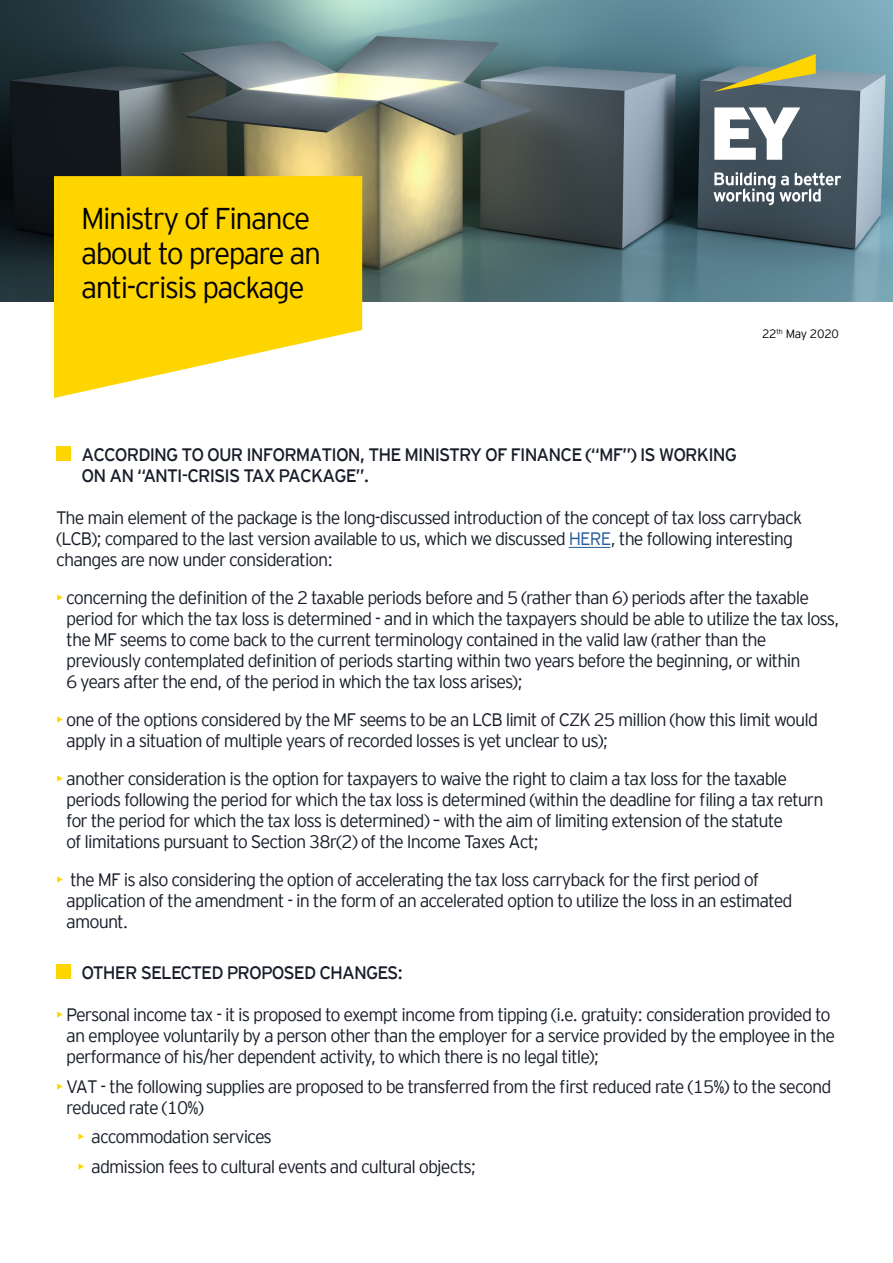
<style>
.page{position:relative;width:893px;height:1263px;background:#fff}
.page>*{position:absolute;margin:0;border:0;box-sizing:border-box;transform-origin:0 0}
.t1{font:300 30px/34.5px "EY Interstate";letter-spacing:-.05em;color:#000}
.t2{font:300 18px/21px "EY Interstate";letter-spacing:-.05em;color:#181d29}
.t3{font:18px/21px "EY Interstate";letter-spacing:-.05em;color:#181d29}
.t4{font:300 12px "EY Interstate";letter-spacing:-.02em;color:#000}
.s1{color:#275b9b}
.s2{color:#ffd500}
</style>
<div class="page">
<img style="left:0;top:0;width:893px;height:302px">
<div style="left:56px;top:446px;width:14px;height:15px;background:#ffd500"></div>
<div style="left:56px;top:964px;width:14px;height:14px;background:#ffd500"></div>
<hr style="left:569px;top:547px;width:41px;height:1px;background:#275b9b">
<svg style="left:713px;top:54px;width:103px;height:38px;background:#8c976c"></svg>
<svg style="left:713px;top:107px;width:128px;height:98px"></svg>
<svg style="left:54px;top:176px;width:308px;height:222px;fill:#ffd500"></svg>
<h1 class="t1" style="left:81px;top:200px;width:242px">Ministry of Finance about to prepare an anti-crisis package</h1>
<p class="t4" style="left:762px;top:325px;width:78px">22<sup>th</sup> May 2020</p>
<p class="t3" style="left:82px;top:443px;width:657px">ACCORDING TO OUR INFORMATION, THE MINISTRY OF FINANCE (“MF”) IS WORKING<br>ON AN “ANTI-CRISIS TAX PACKAGE”.</p>
<p class="t2" style="left:56px;top:506px;width:748px">The main element of the package is the long-discussed introduction of the concept of tax loss carryback (LCB); compared to the last version available to us, which we discussed <span class="s1">HERE</span>, the following interesting changes are now under consideration:</p>
<p class="t2" style="left:66px;top:586px;width:775px;text-indent:-10px"><span class="s2">•</span> concerning the definition of the 2 taxable periods before and 5 (rather than 6) periods after the taxable period for which the tax loss is determined - and in which the taxpayers should be able to utilize the tax loss, the MF seems to come back to the current terminology contained in the valid law (rather than the previously contemplated definition of periods starting within two years before the beginning, or within<br>6 years after the end, of the period in which the tax loss arises);</p>
<p class="t2" style="left:66px;top:708px;width:753px;text-indent:-10px"><span class="s2">•</span> one of the options considered by the MF seems to be an LCB limit of CZK 25 million (how this limit would apply in a situation of multiple years of recorded losses is yet unclear to us);</p>
<p class="t2" style="left:66px;top:767px;width:759px;text-indent:-10px"><span class="s2">•</span> another consideration is the option for taxpayers to waive the right to claim a tax loss for the taxable periods following the period for which the tax loss is determined (within the deadline for filing a tax return for the period for which the tax loss is determined) – with the aim of limiting extension of the statute<br>of limitations pursuant to Section 38r(2) of the Income Taxes Act;</p>
<p class="t2" style="left:66px;top:868px;width:728px;text-indent:-10px"><span class="s2">•</span> the MF is also considering the option of accelerating the tax loss carryback for the first period of application of the amendment - in the form of an accelerated option to utilize the loss in an estimated amount.</p>
<p class="t3" style="left:82px;top:961px;width:323px">OTHER SELECTED PROPOSED CHANGES:</p>
<p class="t2" style="left:66px;top:1003px;width:770px;text-indent:-10px"><span class="s2">•</span> Personal income tax - it is proposed to exempt income from tipping (i.e. gratuity: consideration provided to an employee voluntarily by a person other than the employer for a service provided by the employee in the performance of his/her dependent activity, to which there is no legal title);</p>
<p class="t2" style="left:66px;top:1075px;width:767px;text-indent:-10px"><span class="s2">•</span> VAT - the following supplies are proposed to be transferred from the first reduced rate (15%) to the second reduced rate (10%)</p>
<p class="t2" style="left:77px;top:1125px;width:196px"><span class="s2">•</span> accommodation services</p>
<p class="t2" style="left:77px;top:1155px;width:401px"><span class="s2">•</span> admission fees to cultural events and cultural objects;</p>
</div>
